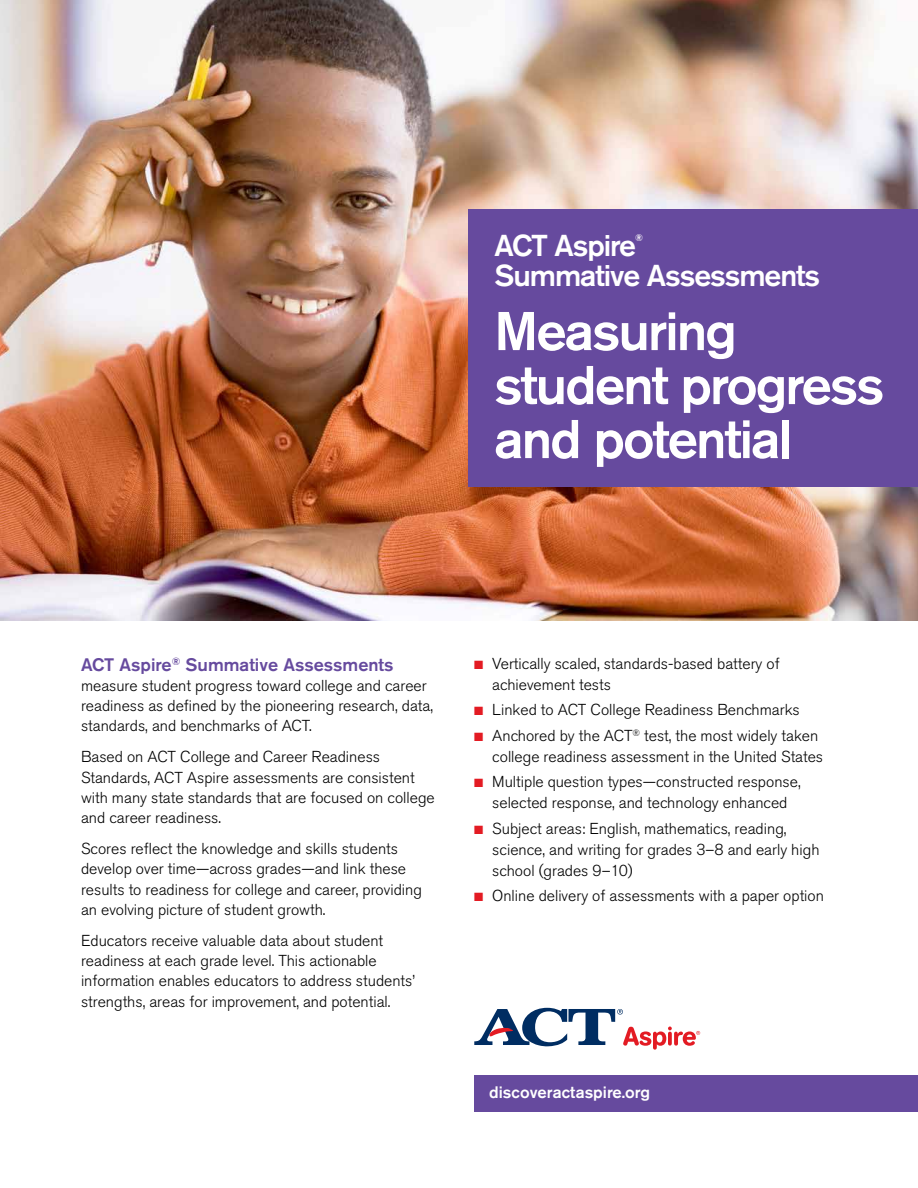
<style>
.page{position:relative;width:918px;height:1188px;background:#fff}
.page>*{position:absolute;margin:0;border:0;box-sizing:border-box;transform-origin:0 0}
.t1{font:500 54px/54px "Akzidenz Grotesk Std";letter-spacing:-.035em;color:#fff}
.t2{font:500 30px "Akzidenz Grotesk Std";letter-spacing:-.035em;color:#fff}
.t3{font:500 18px "Akzidenz Grotesk Std";color:#664a9e}
.t4{font:500 16.5px "Akzidenz Grotesk Std";color:#fff}
.t5{font:300 15.75px/20.2px "Akzidenz Grotesk Std";color:#000}
.t6{font:500 9.6px "Akzidenz Grotesk Std";color:#fff}
.s1{color:#e31b23}
</style>
<div class="page">
<img style="left:0;top:0;width:918px;height:621px">
<div style="left:468px;top:210px;width:450px;height:277px;background:#664a9e"></div>
<div style="left:474px;top:1075px;width:444px;height:37px;background:#664a9e"></div>
<svg style="left:474px;top:1008px;width:226px;height:42px"></svg>
<h2 class="t2" style="left:494px;top:227px;width:143px">ACT Aspire</h2>
<p class="t6" style="left:635px;top:232px;width:9px">®</p>
<h2 class="t2" style="left:494px;top:257px;width:327px">Summative Assessments</h2>
<h1 class="t1" style="left:494px;top:303px;width:391px">Measuring student progress and potential</h1>
<p class="t3" style="left:81px;top:653px;width:314px">ACT Aspire<sup>®</sup> Summative Assessments</p>
<p class="t5" style="left:81px;top:676px;width:354px">measure student progress toward college and career readiness as defined by the pioneering research, data, standards, and benchmarks of ACT.</p>
<p class="t5" style="left:81px;top:747px;width:355px">Based on ACT College and Career Readiness Standards, ACT Aspire assessments are consistent with many state standards that are focused on college and career readiness.</p>
<p class="t5" style="left:81px;top:839px;width:342px">Scores reflect the knowledge and skills students develop over time—across grades—and link these results to readiness for college and career, providing an evolving picture of student growth.</p>
<p class="t5" style="left:81px;top:931px;width:336px">Educators receive valuable data about student readiness at each grade level. This actionable information enables educators to address students’ strengths, areas for improvement, and potential.</p>
<p class="t5" style="left:492px;top:653px;width:289px;line-height:21px;text-indent:-18px"><span class="s1">■</span> Vertically scaled, standards-based battery of achievement tests</p>
<p class="t5" style="left:474px;top:700px;width:327px"><span class="s1">■</span> Linked to ACT College Readiness Benchmarks</p>
<p class="t5" style="left:492px;top:725px;width:332px;line-height:21px;text-indent:-18px"><span class="s1">■</span> Anchored by the ACT<sup>®</sup> test, the most widely taken college readiness assessment in the United States</p>
<p class="t5" style="left:474px;top:772px;width:328px;line-height:21px;text-align:center"><span class="s1">■</span> Multiple question types—constructed response, selected response, and technology enhanced</p>
<p class="t5" style="left:492px;top:818px;width:329px;line-height:21px;text-indent:-18px"><span class="s1">■</span> Subject areas: English, mathematics, reading, science, and writing for grades 3–8 and early high school (grades 9–10)</p>
<p class="t5" style="left:474px;top:886px;width:351px"><span class="s1">■</span> Online delivery of assessments with a paper option</p>
<p class="t4" style="left:489px;top:1082px;width:162px">discoveractaspire.org</p>
</div>
